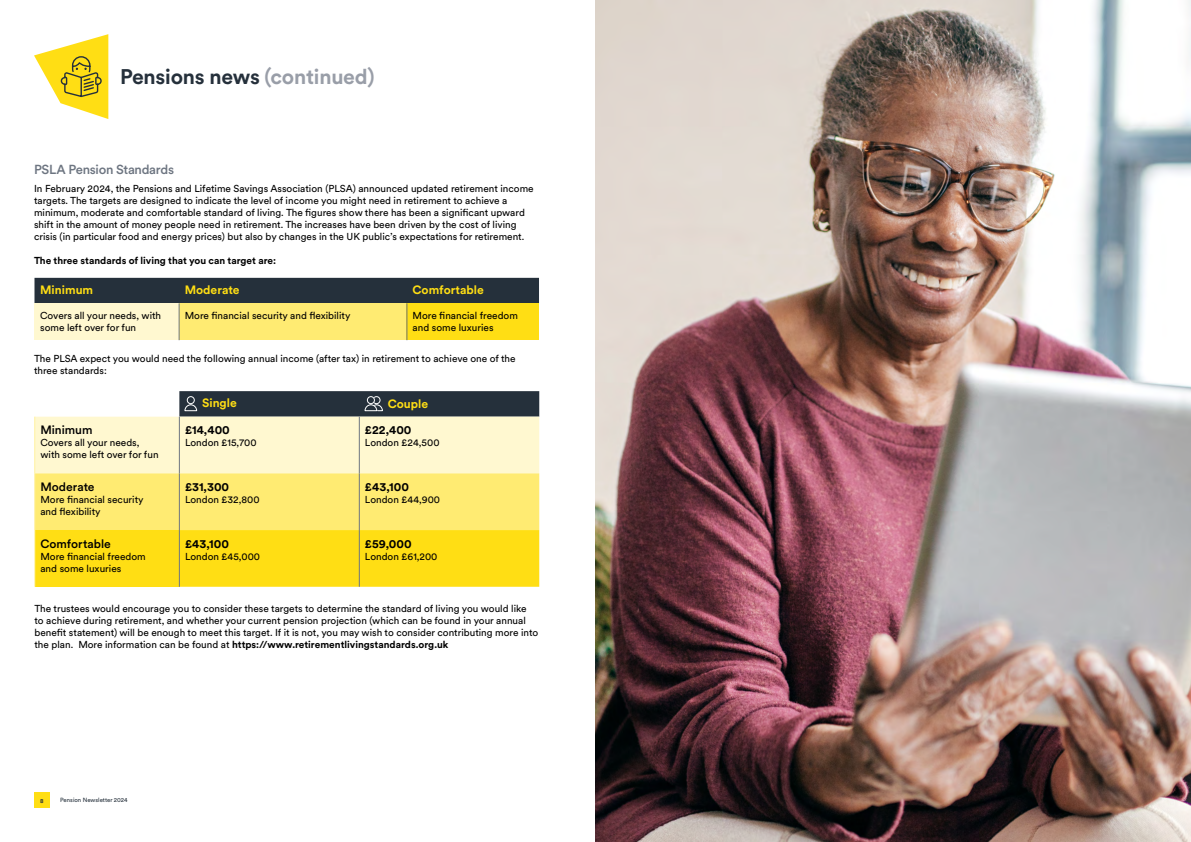
<style>
.page{position:relative;width:1191px;height:842px;background:#fff}
.page>*{position:absolute;margin:0;border:0;box-sizing:border-box;transform-origin:0 0}
.t1{font:700 21px "Circular XX";letter-spacing:-.01em;color:#25303b}
.t2{font:500 13px "Circular XX";letter-spacing:-.02em;color:#6d7581}
.t3{font:700 12px "Circular XX";color:#000}
.t4{font:700 12px "Circular XX";color:#ffde14}
.t5{font:500 12px "Circular XX";letter-spacing:-.005em;color:#000}
.t6{font:10px/12px "Circular XX";color:#000}
.t7{font:700 10px "Circular XX";color:#000}
.t8{font:6px "Circular XX";color:#25303b}
.t9{font:700 6px "Circular XX";color:#25303b}
.s1{color:#999ea8}
.s2{font-weight:700}
</style>
<div class="page">
<div style="left:34px;top:792px;width:16px;height:16px;background:#ffde14"></div>
<svg style="left:34px;top:34px;width:74px;height:85px"></svg>
<hr style="left:34px;top:473px;width:1px;height:57px;background:#fff2a1">
<hr style="left:34px;top:417px;width:1px;height:56px;background:#fff2a1">
<hr style="left:34px;top:530px;width:1px;height:57px;background:#fff2a1">
<div style="left:34px;top:278px;width:505px;height:25px;background:#25303b"></div>
<div style="left:34px;top:303px;width:145px;height:37px;background:#fff8d0"></div>
<div style="left:179px;top:303px;width:228px;height:37px;background:#ffeb72"></div>
<div style="left:407px;top:303px;width:132px;height:37px;background:#ffde14"></div>
<hr style="left:179px;top:303px;width:1px;height:37px;background:#6d7581">
<hr style="left:407px;top:303px;width:1px;height:37px;background:#6d7581">
<img style="left:595px;top:0;width:596px;height:842px">
<svg style="left:35px;top:391px;width:504px;height:196px"></svg>
<h1 class="t1" style="left:120px;top:63px;width:256px">Pensions news <span class="s1">(continued)</span></h1>
<h2 class="t2" style="left:34px;top:161px;width:142px">PSLA Pension Standards</h2>
<p class="t6" style="left:34px;top:182px;width:501px">In February 2024, the Pensions and Lifetime Savings Association (PLSA) announced updated retirement income targets. The targets are designed to indicate the level of income you might need in retirement to achieve a minimum, moderate and comfortable standard of living. The figures show there has been a significant upward shift in the amount of money people need in retirement. The increases have been driven by the cost of living crisis (in particular food and energy prices) but also by changes in the UK public’s expectations for retirement.</p>
<p class="t7" style="left:34px;top:254px;width:244px">The three standards of living that you can target are:</p>
<p class="t4" style="left:40px;top:282px;width:55px">Minimum</p>
<p class="t4" style="left:185px;top:282px;width:56px">Moderate</p>
<p class="t4" style="left:412px;top:282px;width:73px">Comfortable</p>
<p class="t6" style="left:40px;top:309px;width:122px">Covers all your needs, with some left over for fun</p>
<p class="t6" style="left:185px;top:309px;width:167px">More financial security and flexibility</p>
<p class="t6" style="left:412px;top:309px;width:107px">More financial freedom and some luxuries</p>
<p class="t6" style="left:34px;top:352px;width:483px">The PLSA expect you would need the following annual income (after tax) in retirement to achieve one of the three standards:</p>
<p class="t4" style="left:202px;top:395px;width:36px">Single</p>
<p class="t4" style="left:388px;top:395px;width:42px">Couple</p>
<p class="t5" style="left:40px;top:422px;width:54px">Minimum</p>
<p class="t6" style="left:40px;top:436px;width:120px">Covers all your needs, with some left over for fun</p>
<p class="t3" style="left:185px;top:422px;width:46px">£14,400</p>
<p class="t6" style="left:185px;top:436px;width:73px">London £15,700</p>
<p class="t3" style="left:365px;top:422px;width:48px">£22,400</p>
<p class="t6" style="left:365px;top:436px;width:76px">London £24,500</p>
<p class="t5" style="left:40px;top:478px;width:56px">Moderate</p>
<p class="t6" style="left:40px;top:493px;width:105px">More financial security and flexibility</p>
<p class="t5" style="left:40px;top:535px;width:72px">Comfortable</p>
<p class="t6" style="left:40px;top:550px;width:107px">More financial freedom and some luxuries</p>
<p class="t3" style="left:185px;top:478px;width:46px">£31,300</p>
<p class="t6" style="left:185px;top:493px;width:76px">London £32,800</p>
<p class="t3" style="left:185px;top:535px;width:45px">£43,100</p>
<p class="t6" style="left:185px;top:550px;width:77px">London £45,000</p>
<p class="t3" style="left:365px;top:478px;width:45px">£43,100</p>
<p class="t6" style="left:365px;top:493px;width:77px">London £44,900</p>
<p class="t3" style="left:365px;top:535px;width:48px">£59,000</p>
<p class="t6" style="left:365px;top:550px;width:74px">London £61,200</p>
<p class="t6" style="left:34px;top:602px;width:505px">The trustees would encourage you to consider these targets to determine the standard of living you would like<br>to achieve during retirement, and whether your current pension projection (which can be found in your annual benefit statement) will be enough to meet this target. If it is not, you may wish to consider contributing more into the plan. More information can be found at <span class="s2">https://www.retirementlivingstandards.org.uk</span></p>
<p class="t9" style="left:40px;top:796px;width:5px">8</p>
<p class="t8" style="left:60px;top:796px;width:69px">Pension Newsletter 2024</p>
</div>
